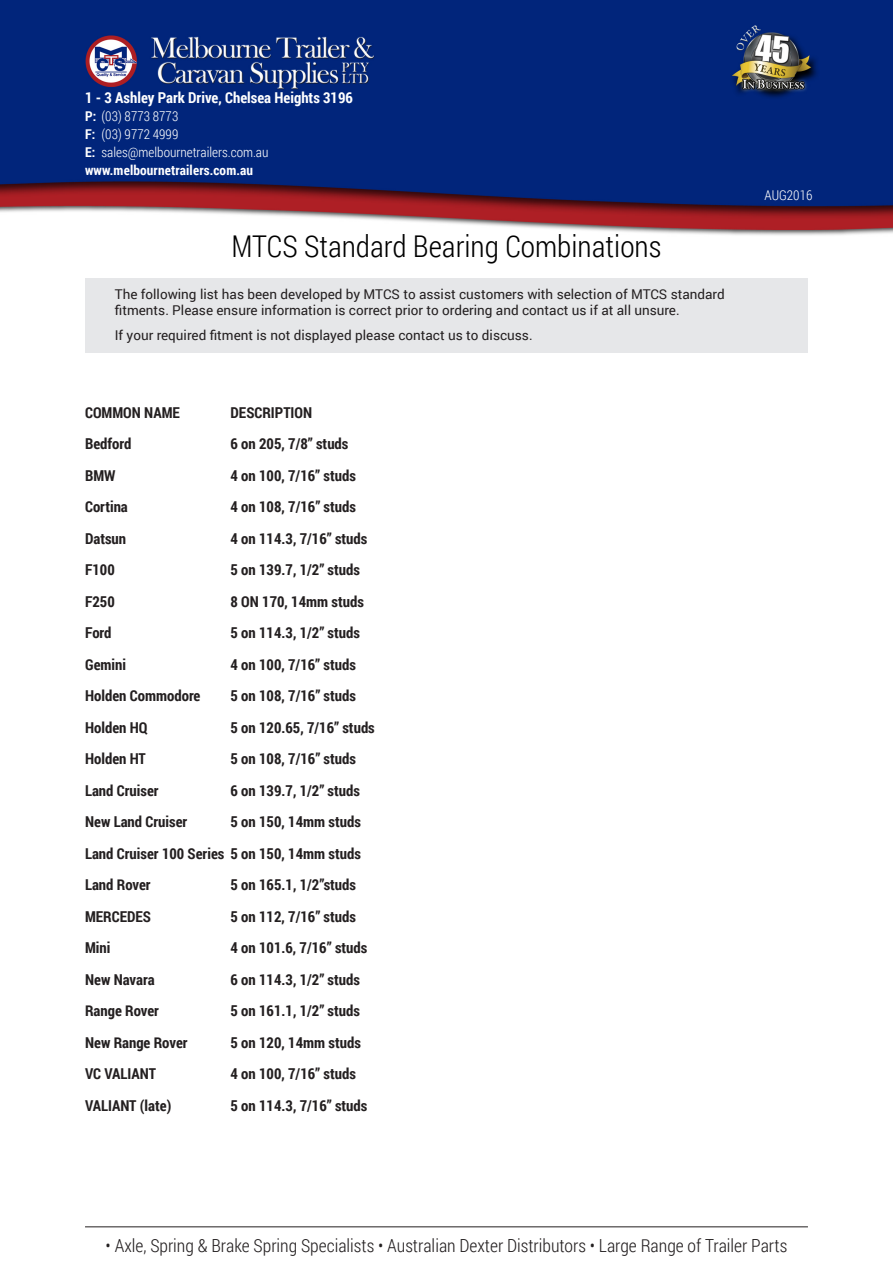
<style>
.page{position:relative;width:893px;height:1263px;background:#fff}
.page>*{position:absolute;margin:0;border:0;box-sizing:border-box;transform-origin:0 0}
.t1{font:300 30px "Roboto Condensed";color:#000}
.t2{font:300 18px "Roboto Condensed";color:#231f20}
.t3{font:700 15px "Roboto Condensed";color:#231f20}
.t4{font:700 15px "Roboto Condensed";color:#fff}
._2___Section_lead_in{font:13.5px/16.5px "Roboto";color:#231f20}
.t5{font:300 13.5px/18px "Roboto Condensed";color:#fff}
.t6{font:700 13.5px "Roboto Condensed";letter-spacing:.01em;color:#fff}
.s1{font-weight:700}
</style>
<div class="page">
<img style="left:0;top:0;width:893px;height:235px">
<hr style="left:85px;top:1226px;width:723px;height:1px;background:#231f20">
<div style="left:85px;top:279px;width:723px;height:74px;background:#e6e7e9"></div>
<p class="t4" style="left:85px;top:87px;width:270px">1 - 3 Ashley Park Drive, Chelsea Heights 3196</p>
<p class="t5" style="left:85px;top:107px;width:95px"><span class="s1">P:</span> (03) 8773 8773</p>
<p class="t5" style="left:85px;top:125px;width:185px"><span class="s1">F:</span> (03) 9772 4999<br><span class="s1">E:</span> sales@melbournetrailers.com.au</p>
<p class="t6" style="left:85px;top:161px;width:169px">www.melbournetrailers.com.au</p>
<p class="t1" style="left:232px;top:225px;width:431px">MTCS Standard Bearing Combinations</p>
<p class="_2___Section_lead_in" style="left:115px;top:285px;width:611px">The following list has been developed by MTCS to assist customers with selection of MTCS standard fitments. Please ensure information is correct prior to ordering and contact us if at all unsure.</p>
<p class="_2___Section_lead_in" style="left:115px;top:327px;width:419px">If your required fitment is not displayed please contact us to discuss.</p>
<p class="t3" style="left:85px;top:402px;width:96px">COMMON NAME</p>
<p class="t3" style="left:231px;top:402px;width:83px">DESCRIPTION</p>
<p class="t3" style="left:85px;top:433px;width:48px">Bedford</p>
<p class="t3" style="left:231px;top:433px;width:119px">6 on 205, 7/8” studs</p>
<p class="t3" style="left:85px;top:465px;width:32px">BMW</p>
<p class="t3" style="left:231px;top:465px;width:127px">4 on 100, 7/16” studs</p>
<p class="t3" style="left:85px;top:496px;width:44px">Cortina</p>
<p class="t3" style="left:231px;top:496px;width:127px">4 on 108, 7/16” studs</p>
<p class="t3" style="left:85px;top:528px;width:43px">Datsun</p>
<p class="t3" style="left:231px;top:528px;width:138px">4 on 114.3, 7/16” studs</p>
<p class="t3" style="left:85px;top:559px;width:31px">F100</p>
<p class="t3" style="left:231px;top:559px;width:131px">5 on 139.7, 1/2” studs</p>
<p class="t3" style="left:85px;top:591px;width:31px">F250</p>
<p class="t3" style="left:231px;top:591px;width:135px">8 ON 170, 14mm studs</p>
<p class="t3" style="left:85px;top:622px;width:28px">Ford</p>
<p class="t3" style="left:231px;top:622px;width:131px">5 on 114.3, 1/2” studs</p>
<p class="t3" style="left:85px;top:654px;width:43px">Gemini</p>
<p class="t3" style="left:231px;top:654px;width:127px">4 on 100, 7/16” studs</p>
<p class="t3" style="left:85px;top:685px;width:117px">Holden Commodore</p>
<p class="t3" style="left:231px;top:685px;width:127px">5 on 108, 7/16” studs</p>
<p class="t3" style="left:85px;top:717px;width:64px">Holden HQ</p>
<p class="t3" style="left:231px;top:717px;width:146px">5 on 120.65, 7/16” studs</p>
<p class="t3" style="left:85px;top:748px;width:62px">Holden HT</p>
<p class="t3" style="left:231px;top:748px;width:127px">5 on 108, 7/16” studs</p>
<p class="t3" style="left:85px;top:780px;width:75px">Land Cruiser</p>
<p class="t3" style="left:231px;top:780px;width:131px">6 on 139.7, 1/2” studs</p>
<p class="t3" style="left:85px;top:811px;width:104px">New Land Cruiser</p>
<p class="t3" style="left:231px;top:811px;width:132px">5 on 150, 14mm studs</p>
<p class="t3" style="left:85px;top:843px;width:277px">Land Cruiser 100 Series 5 on 150, 14mm studs</p>
<p class="t3" style="left:85px;top:874px;width:67px">Land Rover</p>
<p class="t3" style="left:231px;top:874px;width:127px">5 on 165.1, 1/2”studs</p>
<p class="t3" style="left:85px;top:906px;width:68px">MERCEDES</p>
<p class="t3" style="left:231px;top:906px;width:127px">5 on 112, 7/16” studs</p>
<p class="t3" style="left:85px;top:937px;width:27px">Mini</p>
<p class="t3" style="left:231px;top:937px;width:138px">4 on 101.6, 7/16” studs</p>
<p class="t3" style="left:85px;top:969px;width:71px">New Navara</p>
<p class="t3" style="left:231px;top:969px;width:131px">6 on 114.3, 1/2” studs</p>
<p class="t3" style="left:85px;top:1000px;width:76px">Range Rover</p>
<p class="t3" style="left:231px;top:1000px;width:131px">5 on 161.1, 1/2” studs</p>
<p class="t3" style="left:85px;top:1032px;width:104px">New Range Rover</p>
<p class="t3" style="left:231px;top:1032px;width:132px">5 on 120, 14mm studs</p>
<p class="t3" style="left:85px;top:1063px;width:72px">VC VALIANT</p>
<p class="t3" style="left:231px;top:1063px;width:127px">4 on 100, 7/16” studs</p>
<p class="t3" style="left:85px;top:1095px;width:88px">VALIANT (late)</p>
<p class="t3" style="left:231px;top:1095px;width:138px">5 on 114.3, 7/16” studs</p>
<p class="t5" style="left:764px;top:186px;width:49px">AUG2016</p>
<p class="t2" style="left:106px;top:1233px;width:683px">• Axle, Spring &amp; Brake Spring Specialists • Australian Dexter Distributors • Large Range of Trailer Parts</p>
</div>
